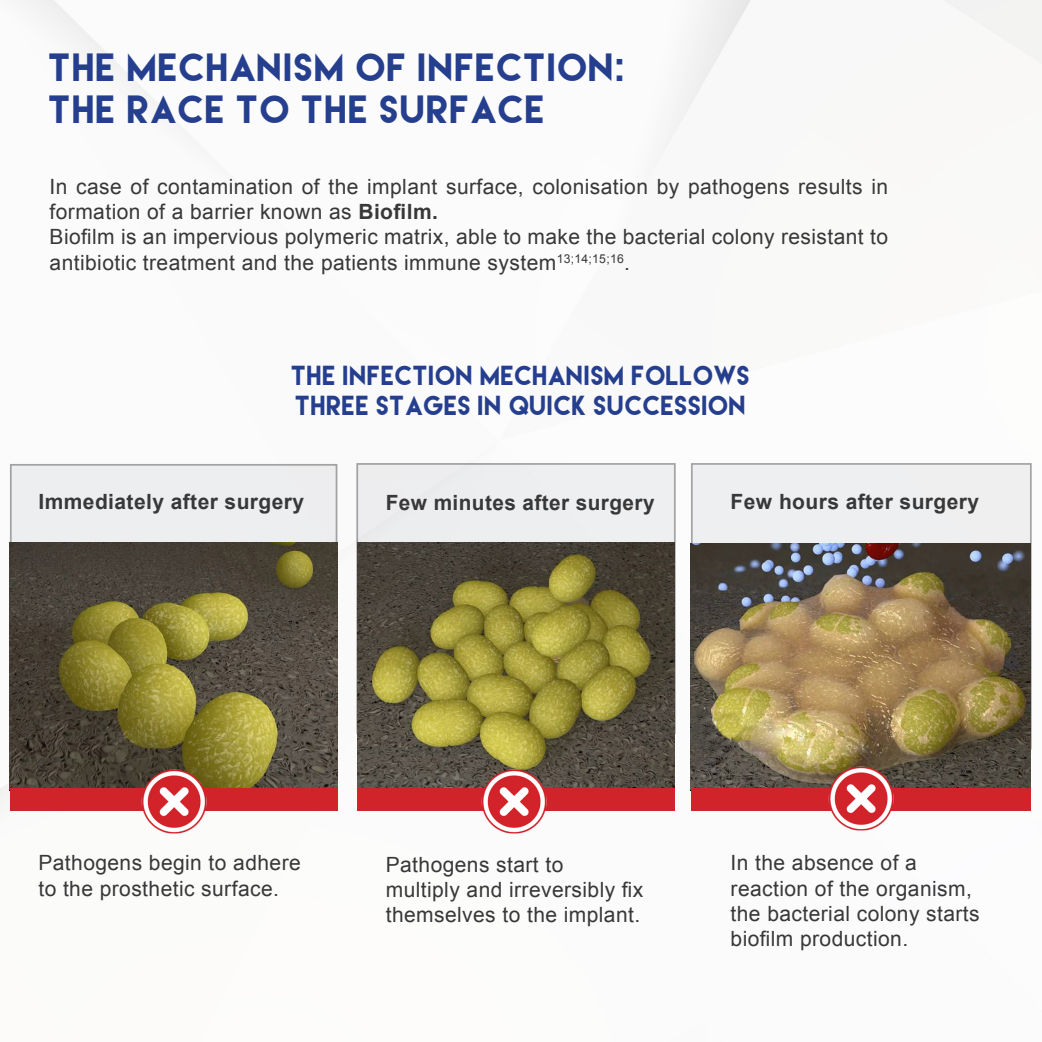
<style>
.page{position:relative;width:1042px;height:1042px;background:#fff}
.page>*{position:absolute;margin:0;border:0;box-sizing:border-box;transform-origin:0 0}
.t1{font:35px "Lemon Milk";letter-spacing:.05em;color:#253f8e}
.t2{font:24.5px "Lemon Milk";letter-spacing:.04em;color:#253f8e;scale:.96 1}
.t3{font:21px/25.2px "Arial";letter-spacing:.02em;color:#383839}
.t4{font:700 21px "Arial";letter-spacing:.02em;color:#383839}
.s1{font-weight:700}
</style>
<div class="page">
<img style="left:0;top:0;width:1042px;height:811px">
<img style="left:10px;top:542px;width:327px;height:246px">
<img style="left:357px;top:542px;width:318px;height:246px">
<img style="left:691px;top:543px;width:340px;height:245px">
<div style="left:10px;top:788px;width:327px;height:23px;background:#d1232a"></div>
<div style="left:357px;top:788px;width:318px;height:23px;background:#d1232a"></div>
<div style="left:691px;top:788px;width:340px;height:23px;background:#d1232a"></div>
<img style="left:805px;top:757px;width:100px;height:74px">
<img style="left:458px;top:760px;width:101px;height:74px">
<img style="left:118px;top:760px;width:101px;height:74px">
<p class="t1" style="left:50px;top:50px;width:578px">THE MECHANISM OF INFECTION:</p>
<p class="t1" style="left:50px;top:92px;width:497px">THE RACE TO THE SURFACE</p>
<p class="t3" style="left:50px;top:174px;width:840px">In case of contamination of the implant surface, colonisation by pathogens results in formation of a barrier known as <span class="s1">Biofilm.</span></p>
<p class="t3" style="left:50px;top:224px;width:840px">Biofilm is an impervious polymeric matrix, able to make the bacterial colony resistant to antibiotic treatment and the patients immune system<sup>13;14;15;16</sup>.</p>
<p class="t2" style="left:292px;top:363px;width:479px">THE INFECTION MECHANISM FOLLOWS</p>
<p class="t2" style="left:296px;top:392px;width:471px">THREE STAGES IN QUICK SUCCESSION</p>
<p class="t4" style="left:38px;top:487px;width:267px">Immediately after surgery</p>
<p class="t4" style="left:386px;top:488px;width:270px">Few minutes after surgery</p>
<p class="t4" style="left:730px;top:487px;width:250px">Few hours after surgery</p>
<p class="t3" style="left:38px;top:850px;width:264px">Pathogens begin to adhere to the prosthetic surface.</p>
<p class="t3" style="left:386px;top:851px;width:259px">Pathogens start to<br>multiply and irreversibly fix themselves to the implant.</p>
<p class="t3" style="left:730px;top:850px;width:251px">In the absence of a reaction of the organism, the bacterial colony starts biofilm production.</p>
</div>
